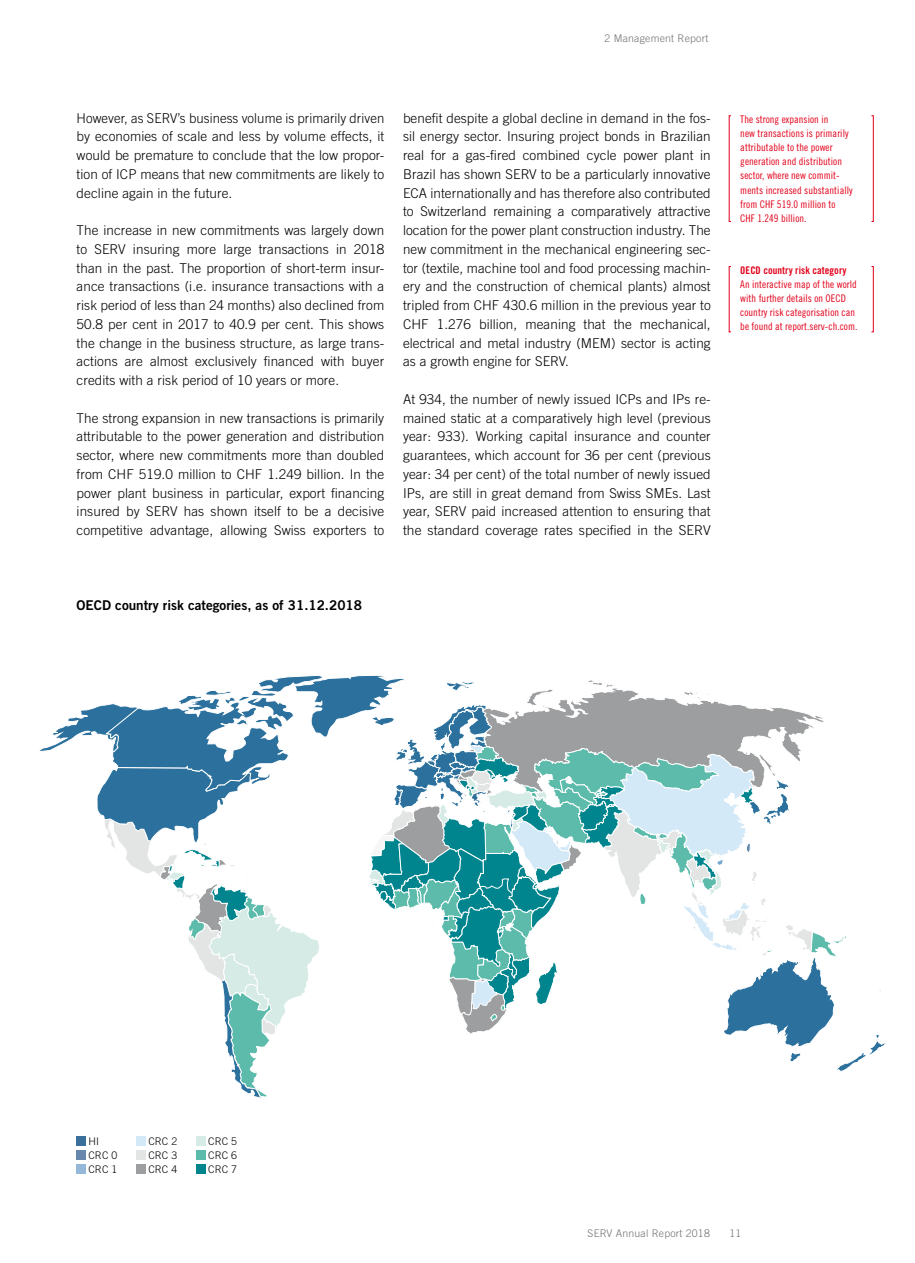
<style>
.page{position:relative;width:915px;height:1263px;background:#fff}
.page>*{position:absolute;margin:0;border:0;box-sizing:border-box;transform-origin:0 0}
.t1{font:300 13.5px/18.8px "Trade Gothic LT Std";letter-spacing:.005em;color:#000;text-align:justify}
.t2{font:13.5px "Trade Gothic LT Std Bd 2";color:#000}
.t3{font:10.5px/14.1px "Trade Gothic LT Std Cn 18";letter-spacing:.005em;color:#e2001a}
.t4{font:300 10.5px "Trade Gothic LT Std";letter-spacing:.02em;color:#707172}
.t5{font:300 10.5px/14.1px "Trade Gothic LT Std";letter-spacing:.005em;color:#000;text-align:justify}
.t6{font:10.5px "Trade Gothic LT Std Bd Cn 20";letter-spacing:.005em;color:#e2001a}
</style>
<div class="page">
<svg style="left:39px;top:675px;width:846px;height:423px"></svg>
<div style="left:76px;top:1136px;width:9px;height:9px;background:#396f9a"></div>
<div style="left:76px;top:1150px;width:9px;height:9px;background:#6787ac"></div>
<div style="left:76px;top:1164px;width:9px;height:9px;background:#94b9d8"></div>
<div style="left:136px;top:1136px;width:9px;height:9px;background:#d4e9f7"></div>
<div style="left:136px;top:1150px;width:9px;height:9px;background:#e3e4e4"></div>
<div style="left:136px;top:1164px;width:9px;height:9px;background:#9c9e9f"></div>
<div style="left:196px;top:1136px;width:9px;height:9px;background:#d6ebe5"></div>
<div style="left:196px;top:1150px;width:9px;height:9px;background:#5cbbab"></div>
<div style="left:196px;top:1164px;width:9px;height:9px;background:#00858e"></div>
<p class="t4" style="left:604px;top:32px;width:105px">2 Management Report</p>
<p class="t1" style="left:77px;top:108px;width:309px">However, as SERV’s business volume is primarily driven by economies of scale and less by volume effects, it would be premature to conclude that the low propor&shy;tion of ICP means that new commitments are likely to decline again in the future.</p>
<p class="t1" style="left:77px;top:221px;width:309px">The increase in new commitments was largely down to SERV insuring more large transactions in 2018 than in the past. The proportion of short-term insur&shy;ance transactions (i.e. insurance transactions with a risk period of less than 24 months) also declined from 50.8 per cent in 2017 to 40.9 per cent. This shows the change in the business structure, as large trans&shy;actions are almost exclusively financed with buyer credits with a risk period of 10 years or more.</p>
<p class="t1" style="left:77px;top:408px;width:309px">The strong expansion in new transactions is primarily attributable to the power generation and distribution sector, where new commitments more than doubled from CHF 519.0 million to CHF 1.249 billion. In the power plant business in particular, export financing insured by SERV has shown itself to be a decisive competitive advantage, allowing Swiss exporters to</p>
<p class="t1" style="left:403px;top:108px;width:309px">benefit despite a global decline in demand in the fos&shy;sil energy sector. Insuring project bonds in Brazilian real for a gas-fired combined cycle power plant in Brazil has shown SERV to be a particularly innovative ECA internationally and has therefore also contributed to Switzerland remaining a comparatively attractive location for the power plant construction industry. The new commitment in the mechanical engineering sec&shy;tor (textile, machine tool and food processing machin&shy;ery and the construction of chemical plants) almost tripled from CHF 430.6 million in the previous year to CHF 1.276 billion, meaning that the mechanical, electrical and metal industry (MEM) sector is acting as a growth engine for SERV.</p>
<p class="t1" style="left:403px;top:389px;width:309px">At 934, the number of newly issued ICPs and IPs re&shy;mained static at a comparatively high level (previous year: 933). Working capital insurance and counter guarantees, which account for 36 per cent (previous year: 34 per cent) of the total number of newly issued IPs, are still in great demand from Swiss SMEs. Last year, SERV paid increased attention to ensuring that the standard coverage rates specified in the SERV</p>
<p class="t2" style="left:77px;top:597px;width:287px">OECD country risk categories, as of 31.12.2018</p>
<p class="t3" style="left:740px;top:112px;width:114px">The strong expansion in<br>new transactions is primarily attributable to the power generation and distribution sector, where new commit&shy;ments increased substantially from CHF 519.0 million to<br>CHF 1.249 billion.</p>
<p class="t6" style="left:740px;top:264px;width:108px">OECD country risk category</p>
<p class="t3" style="left:740px;top:277px;width:119px">An interactive map of the world with further details on OECD country risk categorisation can be found at report.serv-ch.com.</p>
<p class="t5" style="left:88px;top:1134px;width:30px;text-align:left">HI<br>CRC 0<br>CRC 1</p>
<p class="t5" style="left:148px;top:1134px;width:30px">CRC 2<br>CRC 3<br>CRC 4</p>
<p class="t5" style="left:208px;top:1134px;width:30px">CRC 5<br>CRC 6<br>CRC 7</p>
<p class="t4" style="left:587px;top:1226px;width:124px">SERV Annual Report 2018</p>
<p class="t4" style="left:729px;top:1226px;width:13px">11</p>
</div>
